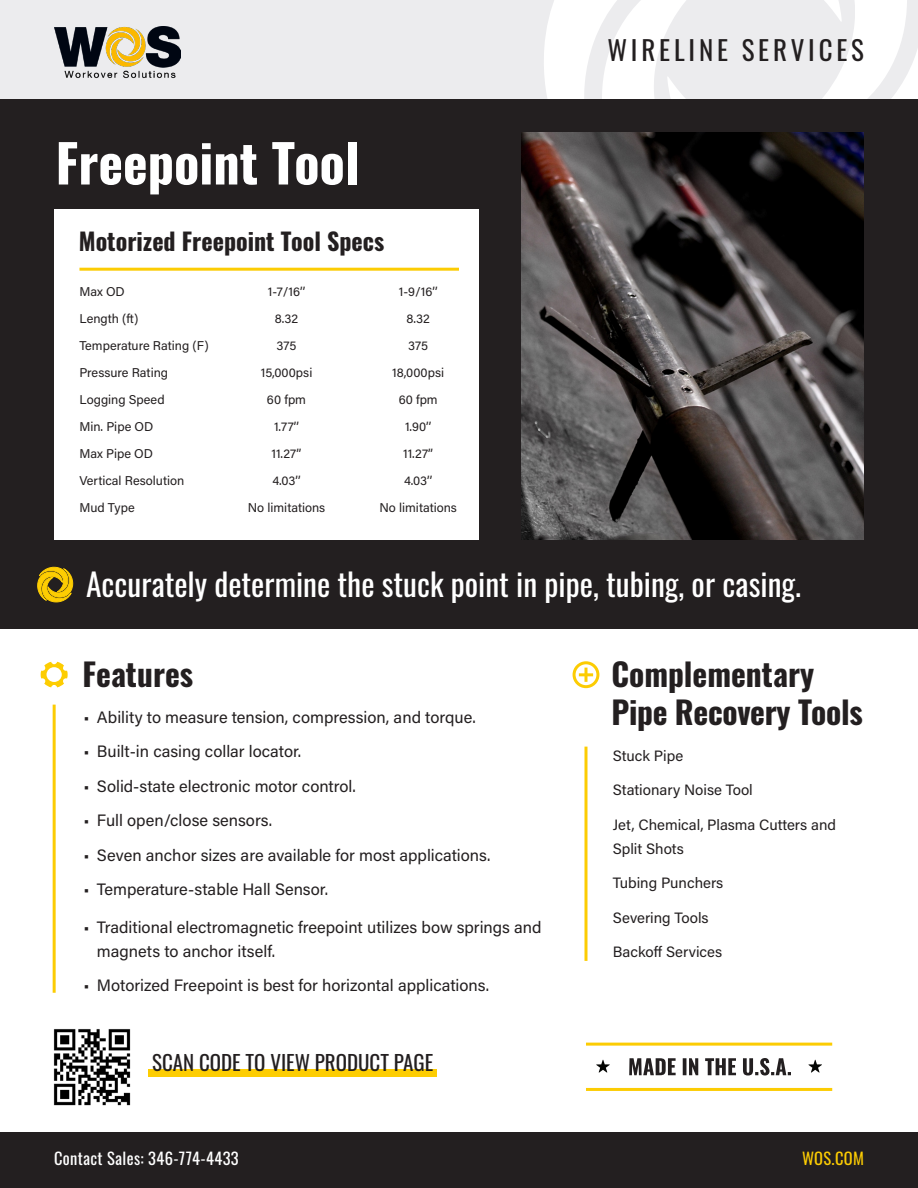
<style>
.page{position:relative;width:918px;height:1188px;background:#fff}
.page>*{position:absolute;margin:0;border:0;box-sizing:border-box;transform-origin:0 0}
.t1{font:700 52.35px "Oswald";color:#fff}
.t2{font:31.5px "Oswald";color:#fff}
.t3{font:700 31.5px "Oswald";color:#231f20}
.t4{font:27px "Oswald";letter-spacing:.14em;color:#231f20}
.t5{font:700 24px "Oswald";color:#231f20}
.t6{font:21px "Oswald";color:#231f20}
.t7{font:16.5px/24px "Acumin Pro";color:#231f20}
.t8{font:16.5px "Oswald";letter-spacing:.02em;color:#fff}
.t9{font:16.5px "Oswald";letter-spacing:.02em;color:#fccc03}
.t10{font:15px/24px "Acumin Pro";color:#231f20}
.t11{font:12.75px "Acumin Pro";color:#231f20}
</style>
<div class="page">
<div style="left:0;top:0;width:918px;height:629px;background:#231f20"></div>
<div style="left:54px;top:210px;width:424px;height:330px;background:#fff"></div>
<div style="left:0;top:1132px;width:918px;height:56px;background:#231f20"></div>
<hr style="left:584px;top:747px;width:3px;height:214px;background:#fccc03">
<hr style="left:53px;top:705px;width:3px;height:288px;background:#fccc03">
<div style="left:573px;top:661px;width:26px;height:27px;border:3px solid #fccc03;border-radius:50%"></div>
<hr style="left:584px;top:668px;width:3px;height:14px;background:#fccc03">
<hr style="left:579px;top:673px;width:14px;height:3px;background:#fccc03">
<hr style="left:79px;top:268px;width:380px;height:3px;background:#fccc03">
<svg style="left:41px;top:662px;width:27px;height:25px"></svg>
<svg style="left:38px;top:567px;width:35px;height:35px"></svg>
<svg style="left:596px;top:1060px;width:14px;height:13px"></svg>
<svg style="left:808px;top:1060px;width:14px;height:13px"></svg>
<svg style="left:629px;top:1058px;width:162px;height:18px"></svg>
<hr style="left:586px;top:1043px;width:246px;height:3px;background:#fccc03">
<hr style="left:586px;top:1088px;width:246px;height:3px;background:#fccc03">
<div style="left:148px;top:1069px;width:289px;height:7px;background:#fdcd02"></div>
<img style="left:53px;top:1029px;width:78px;height:77px">
<div style="left:0;top:0;width:918px;height:98px;background:#ececee"></div>
<svg style="left:544px;top:0;width:374px;height:98px"></svg>
<img style="left:54px;top:26px;width:127px;height:53px">
<img style="left:522px;top:132px;width:342px;height:408px">
<p class="t1" style="left:56px;top:136px;width:305px">Freepoint Tool</p>
<p class="t5" style="left:79px;top:229px;width:307px">Motorized Freepoint Tool Specs</p>
<p class="t11" style="left:79px;top:282px;width:47px">Max OD</p>
<p class="t11" style="left:79px;top:309px;width:61px">Length (ft)</p>
<p class="t11" style="left:79px;top:336px;width:131px">Temperature Rating (F)</p>
<p class="t11" style="left:79px;top:363px;width:90px">Pressure Rating</p>
<p class="t11" style="left:79px;top:390px;width:87px">Logging Speed</p>
<p class="t11" style="left:79px;top:417px;width:75px">Min. Pipe OD</p>
<p class="t11" style="left:79px;top:444px;width:75px">Max Pipe OD</p>
<p class="t11" style="left:79px;top:471px;width:107px">Vertical Resolution</p>
<p class="t11" style="left:79px;top:498px;width:57px">Mud Type</p>
<p class="t11" style="left:268px;top:282px;width:39px">1-7/16’’</p>
<p class="t11" style="left:275px;top:309px;width:25px">8.32</p>
<p class="t11" style="left:277px;top:336px;width:21px">375</p>
<p class="t11" style="left:261px;top:363px;width:53px">15,000psi</p>
<p class="t11" style="left:267px;top:390px;width:41px">60 fpm</p>
<p class="t11" style="left:274px;top:417px;width:27px">1.77’’</p>
<p class="t11" style="left:272px;top:444px;width:31px">11.27’’</p>
<p class="t11" style="left:272px;top:471px;width:30px">4.03’’</p>
<p class="t11" style="left:248px;top:498px;width:79px">No limitations</p>
<p class="t11" style="left:399px;top:282px;width:40px">1-9/16’’</p>
<p class="t11" style="left:407px;top:309px;width:25px">8.32</p>
<p class="t11" style="left:408px;top:336px;width:21px">375</p>
<p class="t11" style="left:392px;top:363px;width:53px">18,000psi</p>
<p class="t11" style="left:399px;top:390px;width:41px">60 fpm</p>
<p class="t11" style="left:405px;top:417px;width:28px">1.90’’</p>
<p class="t11" style="left:403px;top:444px;width:31px">11.27’’</p>
<p class="t11" style="left:404px;top:471px;width:30px">4.03’’</p>
<p class="t11" style="left:379px;top:498px;width:79px">No limitations</p>
<p class="t4" style="left:608px;top:26px;width:258px">WIRELINE SERVICES</p>
<p class="t2" style="left:86px;top:556px;width:717px">Accurately determine the stuck point in pipe, tubing, or casing.</p>
<p class="t3" style="left:83px;top:658px;width:112px">Features</p>
<p class="t7" style="left:83px;top:704px;width:394px">• Ability to measure tension, compression, and torque.</p>
<p class="t7" style="left:83px;top:739px;width:219px">• Built-in casing collar locator.</p>
<p class="t7" style="left:83px;top:773px;width:274px">• Solid-state electronic motor control.</p>
<p class="t7" style="left:83px;top:808px;width:190px">• Full open/close sensors.</p>
<p class="t7" style="left:83px;top:842px;width:409px">• Seven anchor sizes are available for most applications.</p>
<p class="t7" style="left:83px;top:877px;width:246px">• Temperature-stable Hall Sensor.</p>
<p class="t7" style="left:97px;top:914px;width:446px;text-indent:-14px">• Traditional electromagnetic freepoint utilizes bow springs and magnets to anchor itself.</p>
<p class="t7" style="left:83px;top:973px;width:407px">• Motorized Freepoint is best for horizontal applications.</p>
<p class="t6" style="left:152px;top:1044px;width:283px">SCAN CODE TO VIEW PRODUCT PAGE</p>
<p class="t3" style="left:611px;top:658px;width:204px">Complementary</p>
<p class="t3" style="left:611px;top:696px;width:253px">Pipe Recovery Tools</p>
<p class="t10" style="left:613px;top:743px;width:72px">Stuck Pipe</p>
<p class="t10" style="left:613px;top:777px;width:141px">Stationary Noise Tool</p>
<p class="t10" style="left:613px;top:812px;width:225px">Jet, Chemical, Plasma Cutters and<br>Split Shots</p>
<p class="t10" style="left:613px;top:870px;width:112px">Tubing Punchers</p>
<p class="t10" style="left:613px;top:905px;width:97px">Severing Tools</p>
<p class="t10" style="left:613px;top:939px;width:111px">Backoff Services</p>
<p class="t8" style="left:54px;top:1144px;width:186px">Contact Sales: 346-774-4433</p>
<p class="t9" style="left:802px;top:1144px;width:63px">WOS.COM</p>
</div>
